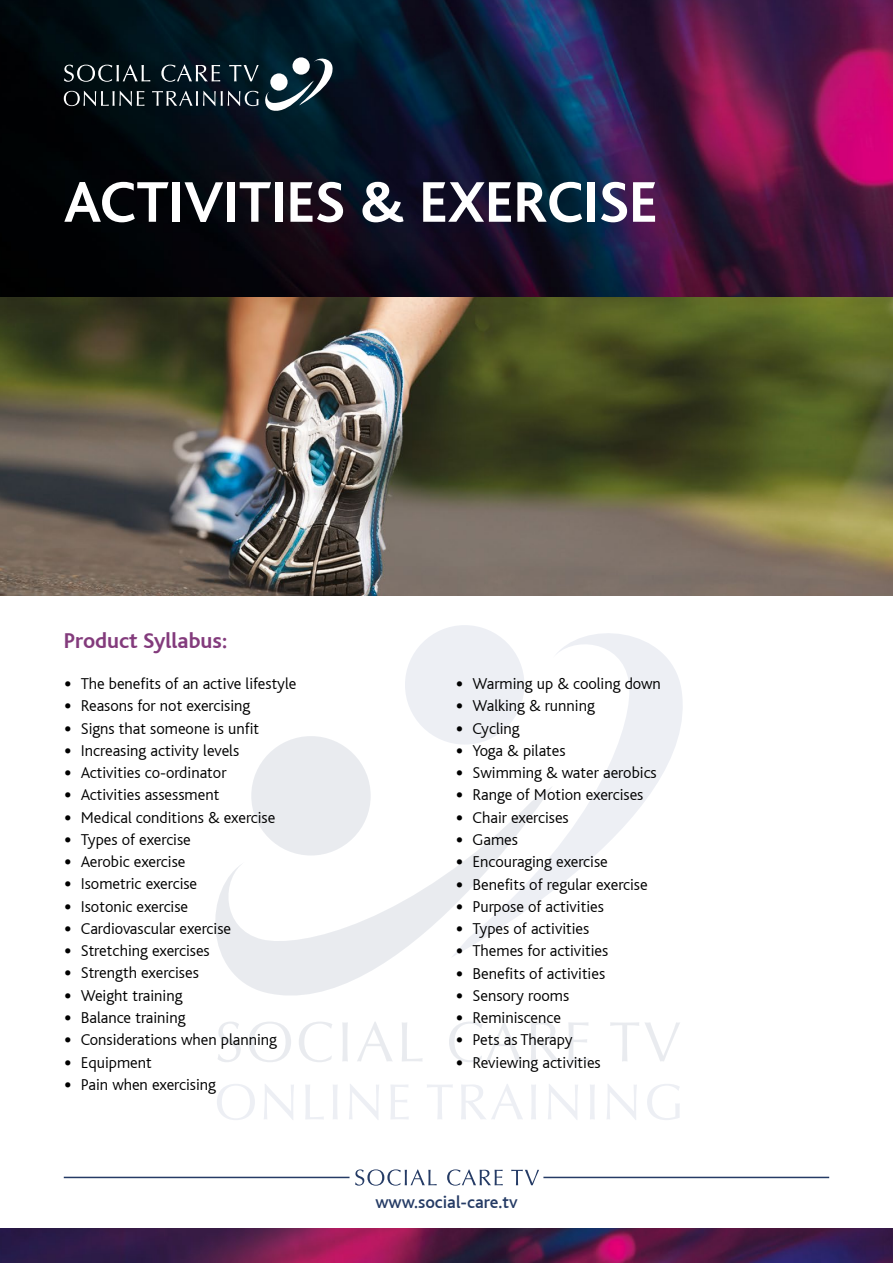
<style>
.page{position:relative;width:893px;height:1263px;background:#fff}
.page>*{position:absolute;margin:0;border:0;box-sizing:border-box;transform-origin:0 0}
.t1{font:700 60px "Bliss";color:#fff}
.t2{font:700 22.5px "Bliss";color:#833b7c}
.t3{font:500 18px "Bliss";color:#253b65}
.t4{font:300 16.5px "Bliss";color:#000}
.s1{font-family:"Calibri";font-weight:400}
</style>
<div class="page">
<img style="left:0;top:0;width:893px;height:595px">
<img style="left:0;top:1229px;width:893px;height:34px">
<svg style="left:64px;top:56px;width:271px;height:59px;background:#27363e"></svg>
<svg style="left:454px;top:633px;width:229px;height:257px"></svg>
<div style="left:405px;top:625px;width:119px;height:119px;background:#edeff4;border-radius:50%"></div>
<div style="left:251px;top:736px;width:120px;height:119px;background:#e9ebef;border-radius:50%"></div>
<svg style="left:215px;top:786px;width:338px;height:210px"></svg>
<svg style="left:217px;top:1084px;width:463px;height:36px"></svg>
<svg style="left:218px;top:1022px;width:462px;height:40px"></svg>
<svg style="left:355px;top:1169px;width:184px;height:16px"></svg>
<hr style="left:64px;top:1177px;width:286px;height:1px;background:#253b65">
<hr style="left:543px;top:1177px;width:286px;height:1px;background:#253b65">
<h1 class="t1" style="left:64px;top:171px;width:595px">ACTIVITIES &amp; EXERCISE</h1>
<h2 class="t2" style="left:64px;top:629px;width:165px">Product Syllabus:</h2>
<p class="t4" style="left:64px;top:675px;width:234px"><span class="s1">•</span> The benefits of an active lifestyle</p>
<p class="t4" style="left:64px;top:697px;width:188px"><span class="s1">•</span> Reasons for not exercising</p>
<p class="t4" style="left:64px;top:719px;width:197px"><span class="s1">•</span> Signs that someone is unfit</p>
<p class="t4" style="left:64px;top:742px;width:177px"><span class="s1">•</span> Increasing activity levels</p>
<p class="t4" style="left:64px;top:764px;width:164px"><span class="s1">•</span> Activities co-ordinator</p>
<p class="t4" style="left:64px;top:786px;width:157px"><span class="s1">•</span> Activities assessment</p>
<p class="t4" style="left:64px;top:808px;width:213px"><span class="s1">•</span> Medical conditions &amp; exercise</p>
<p class="t4" style="left:64px;top:831px;width:129px"><span class="s1">•</span> Types of exercise</p>
<p class="t4" style="left:64px;top:853px;width:123px"><span class="s1">•</span> Aerobic exercise</p>
<p class="t4" style="left:64px;top:875px;width:135px"><span class="s1">•</span> Isometric exercise</p>
<p class="t4" style="left:64px;top:897px;width:126px"><span class="s1">•</span> Isotonic exercise</p>
<p class="t4" style="left:64px;top:920px;width:169px"><span class="s1">•</span> Cardiovascular exercise</p>
<p class="t4" style="left:64px;top:942px;width:147px"><span class="s1">•</span> Stretching exercises</p>
<p class="t4" style="left:64px;top:964px;width:137px"><span class="s1">•</span> Strength exercises</p>
<p class="t4" style="left:64px;top:986px;width:120px"><span class="s1">•</span> Weight training</p>
<p class="t4" style="left:64px;top:1009px;width:123px"><span class="s1">•</span> Balance training</p>
<p class="t4" style="left:64px;top:1031px;width:215px"><span class="s1">•</span> Considerations when planning</p>
<p class="t4" style="left:64px;top:1053px;width:90px"><span class="s1">•</span> Equipment</p>
<p class="t4" style="left:64px;top:1076px;width:154px"><span class="s1">•</span> Pain when exercising</p>
<p class="t4" style="left:455px;top:675px;width:207px"><span class="s1">•</span> Warming up &amp; cooling down</p>
<p class="t4" style="left:455px;top:697px;width:141px"><span class="s1">•</span> Walking &amp; running</p>
<p class="t4" style="left:455px;top:720px;width:66px"><span class="s1">•</span> Cycling</p>
<p class="t4" style="left:455px;top:742px;width:112px"><span class="s1">•</span> Yoga &amp; pilates</p>
<p class="t4" style="left:455px;top:764px;width:203px"><span class="s1">•</span> Swimming &amp; water aerobics</p>
<p class="t4" style="left:455px;top:786px;width:189px"><span class="s1">•</span> Range of Motion exercises</p>
<p class="t4" style="left:455px;top:809px;width:115px"><span class="s1">•</span> Chair exercises</p>
<p class="t4" style="left:455px;top:831px;width:64px"><span class="s1">•</span> Games</p>
<p class="t4" style="left:455px;top:853px;width:154px"><span class="s1">•</span> Encouraging exercise</p>
<p class="t4" style="left:455px;top:875px;width:194px"><span class="s1">•</span> Benefits of regular exercise</p>
<p class="t4" style="left:455px;top:898px;width:150px"><span class="s1">•</span> Purpose of activities</p>
<p class="t4" style="left:455px;top:920px;width:135px"><span class="s1">•</span> Types of activities</p>
<p class="t4" style="left:455px;top:942px;width:154px"><span class="s1">•</span> Themes for activities</p>
<p class="t4" style="left:455px;top:964px;width:151px"><span class="s1">•</span> Benefits of activities</p>
<p class="t4" style="left:455px;top:987px;width:115px"><span class="s1">•</span> Sensory rooms</p>
<p class="t4" style="left:455px;top:1009px;width:107px"><span class="s1">•</span> Reminiscence</p>
<p class="t4" style="left:455px;top:1031px;width:119px"><span class="s1">•</span> Pets as Therapy</p>
<p class="t4" style="left:455px;top:1053px;width:147px"><span class="s1">•</span> Reviewing activities</p>
<p class="t3" style="left:375px;top:1193px;width:144px">www.social-care.tv</p>
</div>
